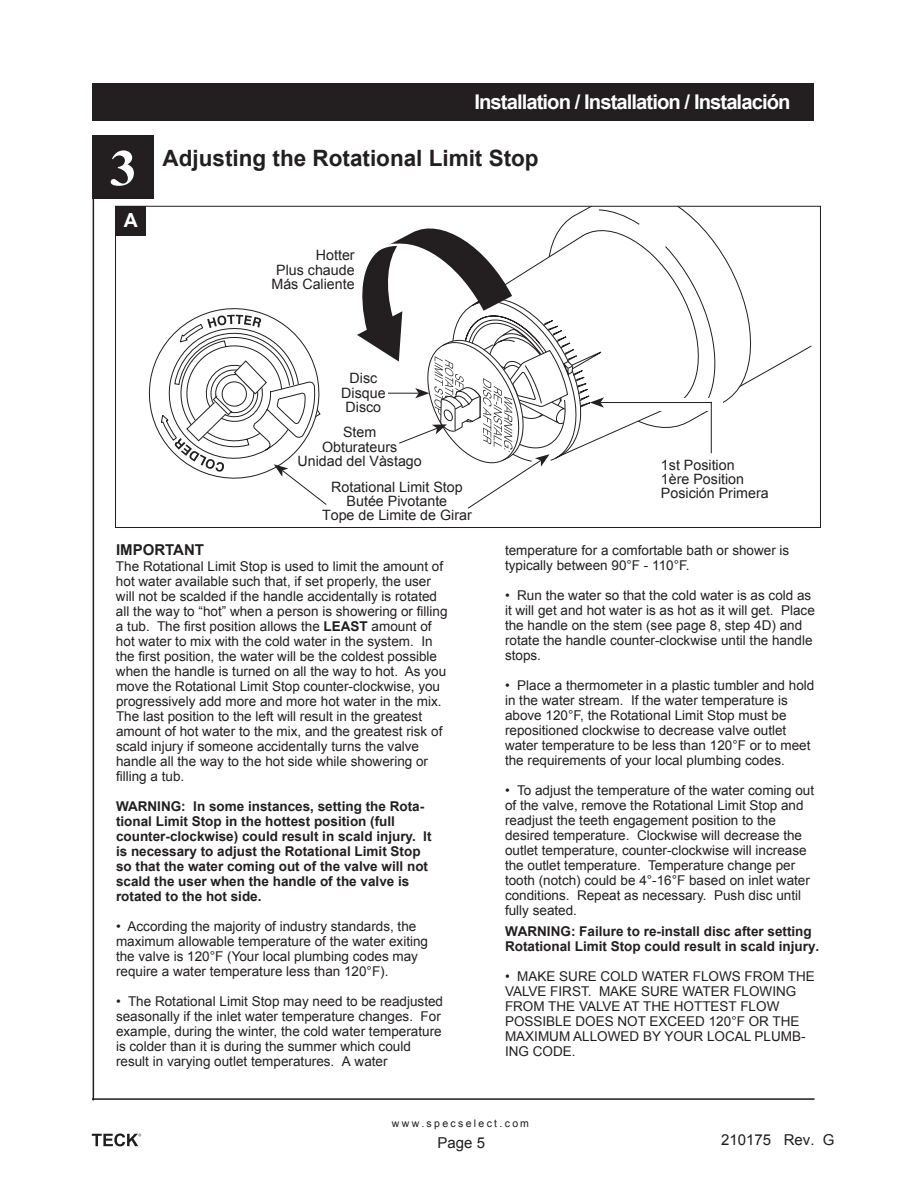
<style>
.page{position:relative;width:918px;height:1188px;background:#fff}
.page>*{position:absolute;margin:0;border:0;box-sizing:border-box;transform-origin:0 0}
.t1{font:700 51.3px "Times New Roman";color:#fff;scale:1.06 1}
.t2{font:700 22.5px "Arial";color:#231f20}
.t3{font:700 20.25px "Arial";letter-spacing:-.045em;color:#fff}
.t4{font:700 19.5px "Arial";color:#fff}
.t5{font:15px "Arial";color:#211e1e}
.t6{font:700 15px "Arial";color:#231f20}
.t7{font:14.25px/14.2px "Arial";color:#231f20;text-align:center}
.t8{font:13.5px/15px "Arial";color:#231f20}
.t9{font:700 13.5px/15px "Arial";color:#231f20}
.t10{font:10.5px "Arial";letter-spacing:.22em;color:#201c1d}
.s1{font-weight:700}
</style>
<div class="page">
<div style="left:92px;top:83px;width:722px;height:38px;background:#231f20"></div>
<div style="left:93px;top:136px;width:61px;height:63px;background:#231f20"></div>
<hr style="left:93px;top:199px;width:1px;height:901px;background:#231f20">
<hr style="left:92px;top:1098px;width:723px;height:2px;background:#201d1e">
<svg style="left:92px;top:1133px;width:49px;height:13px"></svg>
<svg style="left:149px;top:308px;width:178px;height:197px"></svg>
<svg style="left:357px;top:206px;width:463px;height:303px"></svg>
<div style="left:115px;top:206px;width:30px;height:30px;background:#231f20"></div>
<h3 class="t3" style="left:474px;top:91px;width:318px">Installation / Installation / Instalación</h3>
<h1 class="t1" style="left:110px;top:138px;width:27px">3</h1>
<h2 class="t2" style="left:163px;top:146px;width:378px">Adjusting the Rotational Limit Stop</h2>
<h3 class="t4" style="left:124px;top:209px;width:16px">A</h3>
<p class="t7" style="left:272px;top:248px;width:85px;text-align:right">Hotter<br>Plus chaude<br>Más Caliente</p>
<p class="t7" style="left:341px;top:371px;width:46px">Disc<br>Disque<br>Disco</p>
<p class="t7" style="left:297px;top:425px;width:126px">Stem<br>Obturateurs<br>Unidad del Vàstago</p>
<p class="t7" style="left:322px;top:480px;width:151px">Rotational Limit Stop<br>Butée Pivotante<br>Tope de Limite de Girar</p>
<p class="t6" style="left:116px;top:542px;width:90px">IMPORTANT</p>
<p class="t8" style="left:116px;top:559px;width:333px">The Rotational Limit Stop is used to limit the amount of hot water available such that, if set properly, the user will not be scalded if the handle accidentally is rotated all the way to “hot” when a person is showering or filling a tub. The first position allows the <span class="s1">LEAST</span> amount of hot water to mix with the cold water in the system. In the first position, the water will be the coldest possible when the handle is turned on all the way to hot. As you move the Rotational Limit Stop counter-clockwise, you progressively add more and more hot water in the mix.<br>The last position to the left will result in the greatest amount of hot water to the mix, and the greatest risk of scald injury if someone accidentally turns the valve handle all the way to the hot side while showering or filling a tub.</p>
<p class="t9" style="left:116px;top:799px;width:317px">WARNING: In some instances, setting the Rota&shy;tional Limit Stop in the hottest position (full counter-clockwise) could result in scald injury. It is necessary to adjust the Rotational Limit Stop so that the water coming out of the valve will not scald the user when the handle of the valve is rotated to the hot side.</p>
<p class="t8" style="left:116px;top:919px;width:314px">• According the majority of industry standards, the maximum allowable temperature of the water exiting the valve is 120°F (Your local plumbing codes may require a water temperature less than 120°F).</p>
<p class="t8" style="left:116px;top:994px;width:329px">• The Rotational Limit Stop may need to be readjusted seasonally if the inlet water temperature changes. For example, during the winter, the cold water temperature is colder than it is during the summer which could result in varying outlet temperatures. A water</p>
<p class="t7" style="left:661px;top:458px;width:109px;text-align:left">1st Position<br>1ère Position<br>Posición Primera</p>
<p class="t8" style="left:505px;top:543px;width:286px">temperature for a comfortable bath or shower is typically between 90°F - 110°F.</p>
<p class="t8" style="left:505px;top:588px;width:311px">• Run the water so that the cold water is as cold as it will get and hot water is as hot as it will get. Place the handle on the stem (see page 8, step 4D) and rotate the handle counter-clockwise until the handle stops.</p>
<p class="t8" style="left:505px;top:678px;width:311px">• Place a thermometer in a plastic tumbler and hold in the water stream. If the water temperature is above 120°F, the Rotational Limit Stop must be repositioned clockwise to decrease valve outlet water temperature to be less than 120°F or to meet the requirements of your local plumbing codes.</p>
<p class="t8" style="left:505px;top:783px;width:311px">• To adjust the temperature of the water coming out of the valve, remove the Rotational Limit Stop and readjust the teeth engagement position to the desired temperature. Clockwise will decrease the outlet temperature, counter-clockwise will increase the outlet temperature. Temperature change per tooth (notch) could be 4°-16°F based on inlet water conditions. Repeat as necessary. Push disc until fully seated.</p>
<p class="t9" style="left:505px;top:924px;width:316px">WARNING: Failure to re-install disc after setting<br>Rotational Limit Stop could result in scald injury.</p>
<p class="t8" style="left:505px;top:969px;width:311px">• MAKE SURE COLD WATER FLOWS FROM THE<br>VALVE FIRST. MAKE SURE WATER FLOWING<br>FROM THE VALVE AT THE HOTTEST FLOW<br>POSSIBLE DOES NOT EXCEED 120°F OR THE<br>MAXIMUM ALLOWED BY YOUR LOCAL PLUMB-<br>ING CODE.</p>
<p class="t10" style="left:392px;top:1118px;width:139px">www.specselect.com</p>
<p class="t5" style="left:438px;top:1134px;width:49px">Page 5</p>
<p class="t5" style="left:721px;top:1132px;width:115px">210175 Rev. G</p>
</div>
